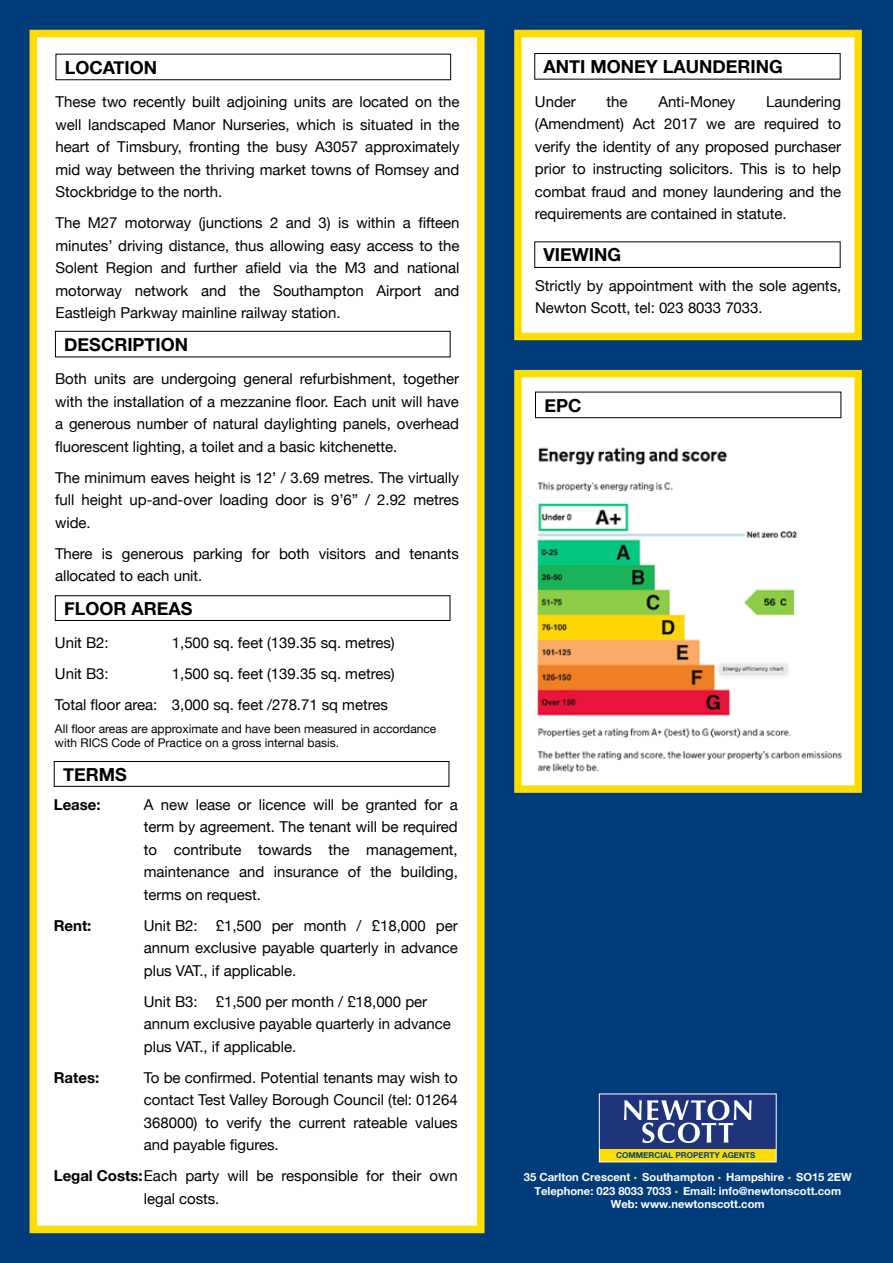
<style>
.page{position:relative;width:893px;height:1263px;background:#003b7a}
.page>*{position:absolute;margin:0;border:0;box-sizing:border-box;transform-origin:0 0}
.t1{font:700 18px "Helvetica Neue";color:#000}
.t2{font:15px/22.5px "Helvetica Neue";letter-spacing:-.005em;color:#000;text-align:justify}
.t3{font:700 15px "Helvetica Neue";letter-spacing:-.005em;color:#000}
.t4{font:12px/14.4px "Helvetica Neue";color:#000}
.t5{font:700 11.25px/13.5px "Helvetica Neue";color:#fff;text-align:center}
.t6{font:700 8.1px "Helvetica Neue";color:#003e7e}
.s1{font-weight:700}
.s2{color:#ffdf1c}
</style>
<div class="page">
<div style="left:30px;top:30px;width:455px;height:1203px;background:#fff;border:8px solid #fd0"></div>
<div style="left:54px;top:761px;width:395px;height:26px;border:1px solid #000"></div>
<div style="left:55px;top:595px;width:395px;height:26px;border:1px solid #000"></div>
<div style="left:55px;top:331px;width:395px;height:26px;border:1px solid #000"></div>
<div style="left:599px;top:1094px;width:177px;height:68px;background:#1e3379"></div>
<div style="left:600px;top:1149px;width:176px;height:13px;background:#fd0"></div>
<svg style="left:624px;top:1100px;width:128px;height:43px"></svg>
<div style="left:514px;top:30px;width:348px;height:310px;background:#fff;border:8px solid #fd0"></div>
<div style="left:534px;top:53px;width:306px;height:27px;border:1px solid #000"></div>
<div style="left:534px;top:241px;width:306px;height:27px;border:1px solid #000"></div>
<div style="left:514px;top:370px;width:348px;height:423px;background:#fff;border:8px solid #fd0"></div>
<div style="left:535px;top:392px;width:306px;height:26px;border:1px solid #000"></div>
<img style="left:537px;top:447px;width:305px;height:324px">
<p class="t1" style="left:65px;top:53px;width:94px">LOCATION</p>
<p class="t2" style="left:56px;top:91px;width:405px">These two recently built adjoining units are located on the well landscaped Manor Nurseries, which is situated in the heart of Timsbury, fronting the busy A3057 approximately mid way between the thriving market towns of Romsey and Stockbridge to the north.</p>
<p class="t2" style="left:56px;top:212px;width:405px">The M27 motorway (junctions 2 and 3) is within a fifteen minutes’ driving distance, thus allowing easy access to the Solent Region and further afield via the M3 and national motorway network and the Southampton Airport and Eastleigh Parkway mainline railway station.</p>
<p class="t1" style="left:64px;top:330px;width:125px">DESCRIPTION</p>
<p class="t2" style="left:55px;top:369px;width:405px">Both units are undergoing general refurbishment, together with the installation of a mezzanine floor. Each unit will have a generous number of natural daylighting panels, overhead fluorescent lighting, a toilet and a basic kitchenette.</p>
<p class="t2" style="left:55px;top:467px;width:405px">The minimum eaves height is 12’ / 3.69 metres. The virtually full height up-and-over loading door is 9’6” / 2.92 metres wide.</p>
<p class="t2" style="left:55px;top:543px;width:405px">There is generous parking for both visitors and tenants allocated to each unit.</p>
<p class="t1" style="left:64px;top:595px;width:130px">FLOOR AREAS</p>
<p class="t2" style="left:55px;top:632px;width:55px">Unit B2:</p>
<p class="t2" style="left:172px;top:632px;width:224px">1,500 sq. feet (139.35 sq. metres)</p>
<p class="t2" style="left:55px;top:663px;width:55px">Unit B3:</p>
<p class="t2" style="left:55px;top:659px;width:341px;line-height:31px;text-indent:117px">1,500 sq. feet (139.35 sq. metres)<br>Total floor area: 3,000 sq. feet /278.71 sq metres</p>
<p class="t4" style="left:55px;top:722px;width:383px">All floor areas are approximate and have been measured in accordance with RICS Code of Practice on a gross internal basis.</p>
<p class="t1" style="left:63px;top:760px;width:65px">TERMS</p>
<p class="t3" style="left:54px;top:793px;width:48px">Lease:</p>
<p class="t2" style="left:144px;top:794px;width:315px">A new lease or licence will be granted for a term by agreement. The tenant will be required to contribute towards the management, maintenance and insurance of the building, terms on request.</p>
<p class="t3" style="left:54px;top:914px;width:39px">Rent:</p>
<p class="t2" style="left:144px;top:915px;width:315px">Unit B2: £1,500 per month / £18,000 per annum exclusive payable quarterly in advance plus VAT., if applicable.</p>
<p class="t2" style="left:144px;top:991px;width:309px;text-align:left">Unit B3: £1,500 per month / £18,000 per annum exclusive payable quarterly in advance plus VAT., if applicable.</p>
<p class="t3" style="left:54px;top:1066px;width:47px">Rates:</p>
<p class="t2" style="left:144px;top:1067px;width:315px">To be confirmed. Potential tenants may wish to contact Test Valley Borough Council (tel: 01264<br>368000) to verify the current rateable values and payable figures.</p>
<p class="t2" style="left:144px;top:1166px;width:315px;text-indent:-90px"><span class="s1">Legal Costs:</span>Each party will be responsible for their own legal costs.</p>
<p class="t1" style="left:544px;top:52px;width:241px">ANTI MONEY LAUNDERING</p>
<p class="t2" style="left:535px;top:91px;width:42px">Under</p>
<p class="t2" style="left:607px;top:91px;width:23px">the</p>
<p class="t2" style="left:658px;top:91px;width:79px">Anti-Money</p>
<p class="t2" style="left:535px;top:91px;width:308px;text-indent:231px">Laundering (Amendment) Act 2017 we are required to verify the identity of any proposed purchaser prior to instructing solicitors. This is to help combat fraud and money laundering and the requirements are contained in statute.</p>
<p class="t1" style="left:544px;top:241px;width:79px">VIEWING</p>
<p class="t2" style="left:535px;top:275px;width:308px">Strictly by appointment with the sole agents,<br>Newton Scott, tel: 023 8033 7033.</p>
<p class="t1" style="left:544px;top:391px;width:39px">EPC</p>
<p class="t6" style="left:616px;top:1149px;width:141px">COMMERCIAL PROPERTY AGENTS</p>
<p class="t5" style="left:524px;top:1171px;width:329px">35 Carlton Crescent <span class="s2">•</span> Southampton <span class="s2">•</span> Hampshire <span class="s2">•</span> SO15 2EW<br>Telephone: 023 8033 7033 <span class="s2">•</span> Email: info@newtonscott.com<br>Web: www.newtonscott.com</p>
</div>
